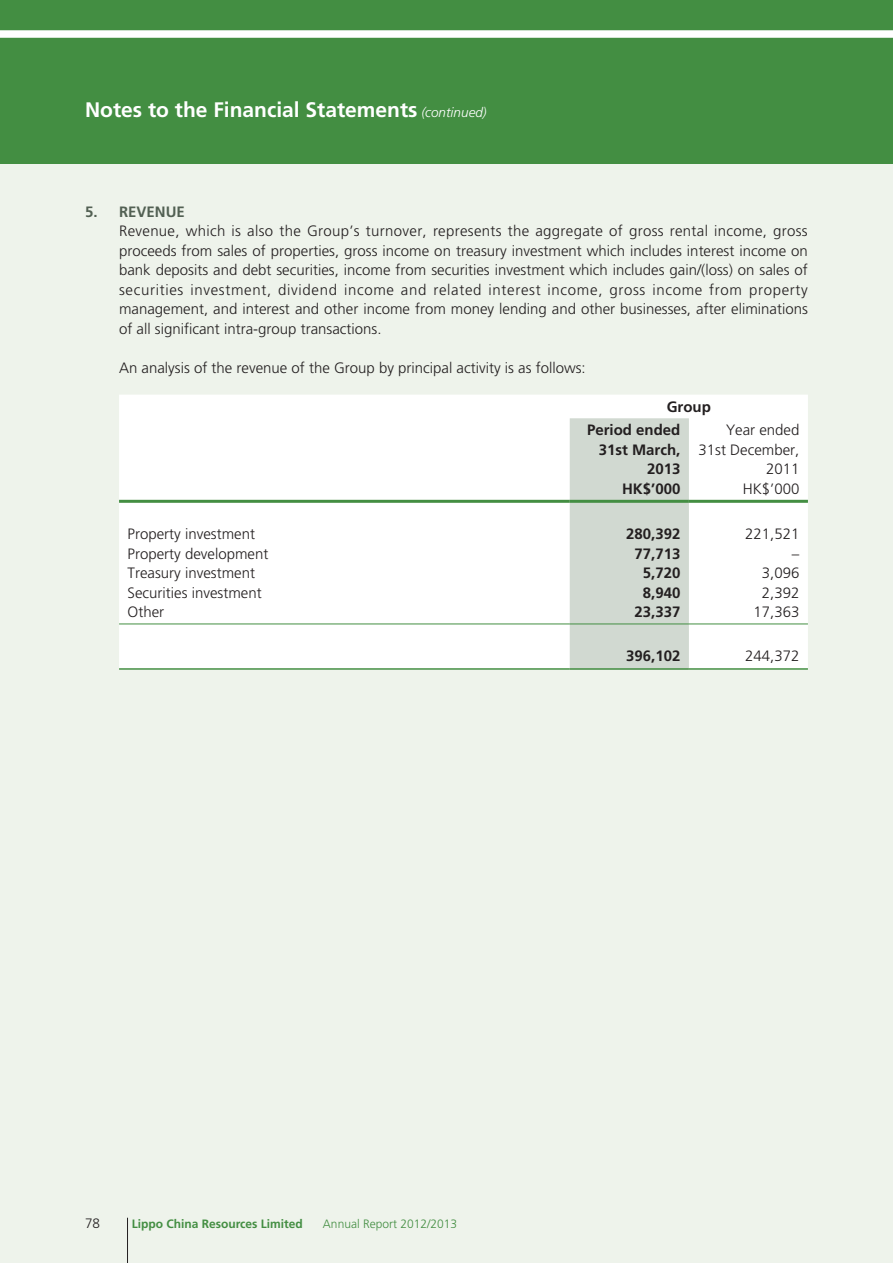
<style>
.page{position:relative;width:893px;height:1263px;background:#eef3eb}
.page>*{position:absolute;margin:0;border:0;box-sizing:border-box;transform-origin:0 0}
.t1{font:700 21px "Frutiger LT Std";color:#fff}
.t2{font:300 15px/19.5px "Frutiger LT Std";color:#231f20;text-align:justify}
.t3{font:700 15px/23.7px "Frutiger LT Std";color:#231f20}
.t4{font:700 15px "Frutiger LT Std";color:#526053}
.t5{font:300 13.65px "Frutiger LT Std";color:#231f20}
.t6{font:700 12.15px "Frutiger LT Std";color:#438e42}
.t7{font:300 12.15px "Frutiger LT Std";color:#438e42}
.s1{font-weight:300;font-style:italic;font-size:13.5px}
</style>
<div class="page">
<hr style="left:127px;top:1218px;width:1px;height:45px;background:#231f20">
<div style="left:0;top:0;width:893px;height:163px;background:#438e42"></div>
<div style="left:0;top:30px;width:893px;height:8px;background:#fff"></div>
<div style="left:119px;top:395px;width:689px;height:273px;background:#fff"></div>
<div style="left:570px;top:418px;width:119px;height:250px;background:#d1d9d1"></div>
<hr style="left:119px;top:500px;width:451px;height:3px;background:#438e42">
<hr style="left:570px;top:500px;width:119px;height:3px;background:#438e42">
<hr style="left:689px;top:500px;width:119px;height:3px;background:#438e42">
<hr style="left:119px;top:624px;width:451px;height:1px;background:#438e42">
<hr style="left:570px;top:624px;width:119px;height:1px;background:#438e42">
<hr style="left:689px;top:624px;width:119px;height:1px;background:#438e42">
<hr style="left:119px;top:668px;width:451px;height:2px;background:#438e42">
<hr style="left:570px;top:668px;width:119px;height:2px;background:#438e42">
<hr style="left:689px;top:668px;width:119px;height:2px;background:#438e42">
<h1 class="t1" style="left:85px;top:97px;width:403px">Notes to the Financial Statements <span class="s1">(continued)</span></h1>
<p class="t4" style="left:85px;top:203px;width:54px">5. Revenue</p>
<p class="t2" style="left:119px;top:221px;width:690px">Revenue, which is also the Group’s turnover, represents the aggregate of gross rental income, gross proceeds from sales of properties, gross income on treasury investment which includes interest income on bank deposits and debt securities, income from securities investment which includes gain/(loss) on sales of securities investment, dividend income and related interest income, gross income from property management, and interest and other income from money lending and other businesses, after eliminations of all significant intra-group transactions.</p>
<p class="t2" style="left:119px;top:358px;width:468px">An analysis of the revenue of the Group by principal activity is as follows:</p>
<p class="t3" style="left:587px;top:395px;width:125px;text-indent:80px">Group<br>Period ended</p>
<p class="t3" style="left:599px;top:440px;width:83px;line-height:19.5px;text-align:right">31st March,<br>2013</p>
<p class="t2" style="left:699px;top:421px;width:102px;text-align:right">Year ended<br>31st December,<br>2011</p>
<p class="t3" style="left:622px;top:477px;width:60px">HK$’000</p>
<p class="t2" style="left:743px;top:479px;width:58px">HK$’000</p>
<p class="t2" style="left:128px;top:524px;width:129px">Property investment</p>
<p class="t3" style="left:626px;top:522px;width:56px">280,392</p>
<p class="t2" style="left:745px;top:524px;width:56px">221,521</p>
<p class="t2" style="left:128px;top:544px;width:142px">Property development</p>
<p class="t3" style="left:634px;top:542px;width:47px">77,713</p>
<p class="t2" style="left:792px;top:544px;width:9px">–</p>
<p class="t2" style="left:128px;top:563px;width:129px">Treasury investment</p>
<p class="t3" style="left:643px;top:561px;width:39px">5,720</p>
<p class="t2" style="left:762px;top:563px;width:39px">3,096</p>
<p class="t2" style="left:128px;top:583px;width:136px">Securities investment</p>
<p class="t3" style="left:643px;top:581px;width:39px">8,940</p>
<p class="t2" style="left:762px;top:583px;width:39px">2,392</p>
<p class="t2" style="left:128px;top:602px;width:38px">Other</p>
<p class="t3" style="left:634px;top:600px;width:47px">23,337</p>
<p class="t2" style="left:753px;top:602px;width:47px">17,363</p>
<p class="t3" style="left:626px;top:644px;width:56px">396,102</p>
<p class="t2" style="left:745px;top:646px;width:56px">244,372</p>
<p class="t5" style="left:85px;top:1216px;width:17px">78</p>
<p class="t6" style="left:132px;top:1216px;width:173px">Lippo China Resources Limited</p>
<p class="t7" style="left:323px;top:1216px;width:136px">Annual Report 2012/2013</p>
</div>
